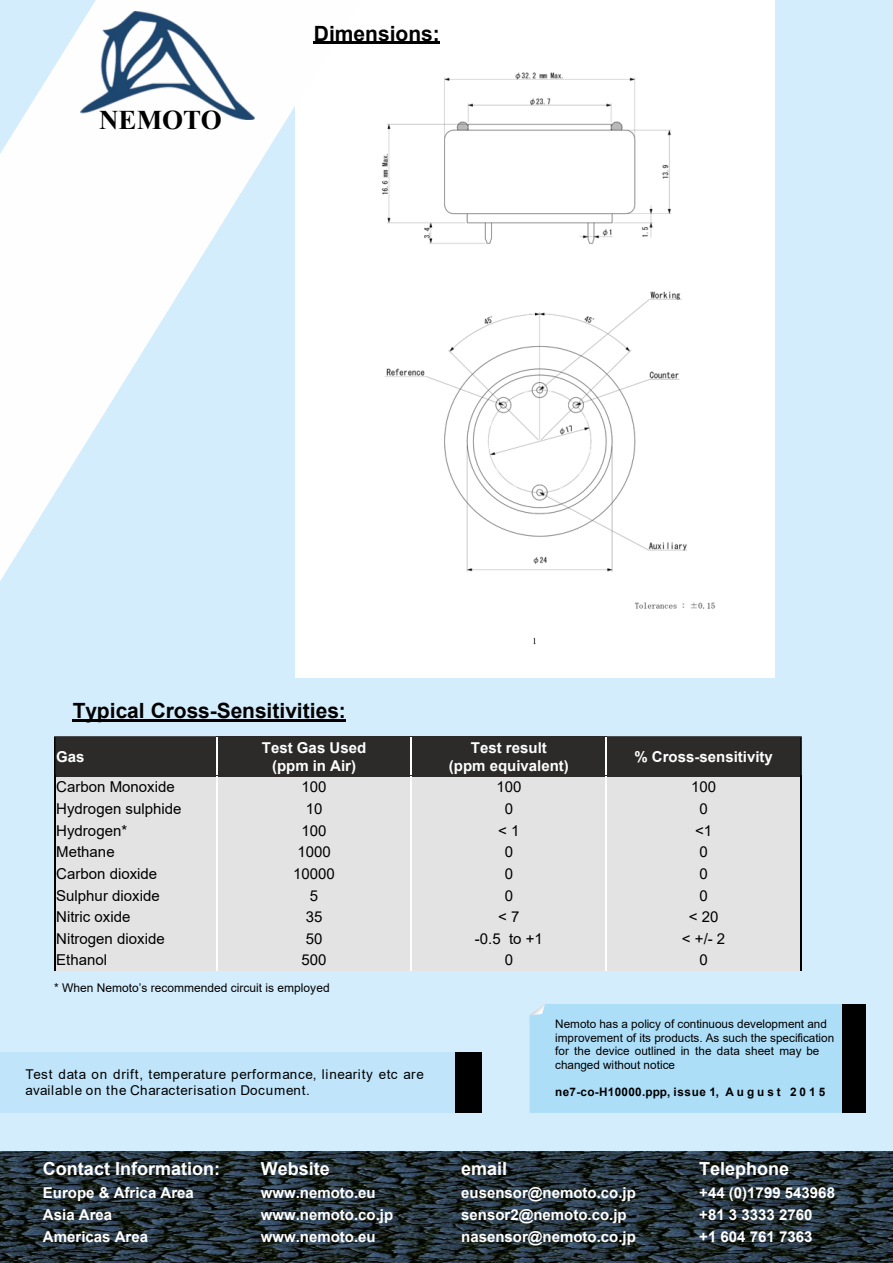
<style>
.page{position:relative;width:893px;height:1263px;background:#d4edfc}
.page>*{position:absolute;margin:0;border:0;box-sizing:border-box;transform-origin:0 0}
.t1{font:700 27px "Times New Roman";color:#000}
.t2{font:700 21px "Arial";color:#000}
.t3{font:700 18px "Arial";color:#fff}
.t4{font:700 15px "Arial";color:#fff}
.t5{font:15px "Arial";color:#000}
.t6{font:700 15px/17.2px "Arial";color:#fefefe;text-align:center}
.t7{font:13.5px/15.5px "Arial";letter-spacing:.055em;color:#000}
.t8{font:12px "Arial";color:#000}
.t9{font:11.7px/13.5px "Arial";color:#000}
.t10{font:700 11.7px "Arial";letter-spacing:.025em;color:#000}
</style>
<div class="page">
<div style="left:295px;top:0;width:479px;height:677px;background:#fff"></div>
<svg style="left:0;top:0;width:368px;height:602px;fill:#fefefe"></svg>
<div style="left:0;top:1052px;width:481px;height:61px;background:#c0e5fa"></div>
<div style="left:455px;top:1052px;width:26px;height:61px;background:#000"></div>
<svg style="left:529px;top:1004px;width:337px;height:109px"></svg>
<img style="left:80px;top:11px;width:174px;height:109px">
<hr style="left:73px;top:719px;width:273px;height:2px;background:#000">
<hr style="left:314px;top:42px;width:126px;height:2px;background:#000">
<div style="left:217px;top:737px;width:194px;height:39px;background:#2c2b2a"></div>
<div style="left:411px;top:737px;width:195px;height:39px;background:#2c2b2a"></div>
<div style="left:217px;top:776px;width:194px;height:21px;background:#e3e3e3"></div>
<div style="left:411px;top:776px;width:195px;height:21px;background:#e3e3e3"></div>
<div style="left:217px;top:797px;width:194px;height:22px;background:#e3e3e3"></div>
<div style="left:411px;top:797px;width:195px;height:22px;background:#e3e3e3"></div>
<div style="left:217px;top:819px;width:194px;height:22px;background:#e3e3e3"></div>
<div style="left:411px;top:819px;width:195px;height:22px;background:#e3e3e3"></div>
<div style="left:217px;top:841px;width:194px;height:21px;background:#e3e3e3"></div>
<div style="left:411px;top:841px;width:195px;height:21px;background:#e3e3e3"></div>
<div style="left:217px;top:862px;width:194px;height:22px;background:#e3e3e3"></div>
<div style="left:411px;top:862px;width:195px;height:22px;background:#e3e3e3"></div>
<div style="left:217px;top:884px;width:194px;height:22px;background:#e3e3e3"></div>
<div style="left:411px;top:884px;width:195px;height:22px;background:#e3e3e3"></div>
<div style="left:217px;top:906px;width:194px;height:21px;background:#e3e3e3"></div>
<div style="left:411px;top:906px;width:195px;height:21px;background:#e3e3e3"></div>
<div style="left:217px;top:927px;width:194px;height:22px;background:#e3e3e3"></div>
<div style="left:411px;top:927px;width:195px;height:22px;background:#e3e3e3"></div>
<div style="left:217px;top:949px;width:194px;height:21px;background:#e3e3e3"></div>
<div style="left:411px;top:949px;width:195px;height:21px;background:#e3e3e3"></div>
<hr style="left:216px;top:736px;width:196px;height:2px;background:#2c2b2a">
<hr style="left:411px;top:736px;width:196px;height:2px;background:#2c2b2a">
<svg style="left:54px;top:736px;width:163px;height:234px"></svg>
<hr style="left:411px;top:738px;width:1px;height:37px;background:#fff">
<svg style="left:411px;top:776px;width:1px;height:194px"></svg>
<svg style="left:606px;top:736px;width:196px;height:234px"></svg>
<hr style="left:800px;top:775px;width:2px;height:22px;background:#000">
<hr style="left:800px;top:797px;width:2px;height:22px;background:#000">
<hr style="left:800px;top:819px;width:2px;height:22px;background:#000">
<hr style="left:800px;top:841px;width:2px;height:21px;background:#000">
<hr style="left:800px;top:862px;width:2px;height:22px;background:#000">
<hr style="left:800px;top:884px;width:2px;height:22px;background:#000">
<hr style="left:800px;top:906px;width:2px;height:21px;background:#000">
<hr style="left:800px;top:927px;width:2px;height:22px;background:#000">
<hr style="left:800px;top:949px;width:2px;height:21px;background:#000">
<img style="left:0;top:1151px;width:893px;height:112px">
<h1 class="t1" style="left:99px;top:111px;width:124px">NEMOTO</h1>
<h2 class="t2" style="left:314px;top:25px;width:128px">Dimensions:</h2>
<h2 class="t2" style="left:73px;top:703px;width:275px">Typical Cross-Sensitivities:</h2>
<p class="t6" style="left:56px;top:749px;width:30px">Gas</p>
<p class="t6" style="left:262px;top:741px;width:106px">Test Gas Used (ppm in Air)</p>
<p class="t6" style="left:449px;top:741px;width:122px">Test result<br>(ppm equivalent)</p>
<p class="t6" style="left:634px;top:749px;width:140px">% Cross-sensitivity</p>
<p class="t5" style="left:56px;top:781px;width:120px">Carbon Monoxide</p>
<p class="t5" style="left:302px;top:781px;width:27px">100</p>
<p class="t5" style="left:496px;top:781px;width:27px">100</p>
<p class="t5" style="left:691px;top:781px;width:27px">100</p>
<p class="t5" style="left:56px;top:803px;width:127px">Hydrogen sulphide</p>
<p class="t5" style="left:306px;top:803px;width:18px">10</p>
<p class="t5" style="left:505px;top:803px;width:10px">0</p>
<p class="t5" style="left:699px;top:803px;width:10px">0</p>
<p class="t5" style="left:56px;top:825px;width:72px">Hydrogen*</p>
<p class="t5" style="left:302px;top:825px;width:27px">100</p>
<p class="t5" style="left:498px;top:825px;width:23px">&lt; 1</p>
<p class="t5" style="left:695px;top:825px;width:19px">&lt;1</p>
<p class="t5" style="left:56px;top:846px;width:60px">Methane</p>
<p class="t5" style="left:297px;top:846px;width:35px">1000</p>
<p class="t5" style="left:505px;top:846px;width:10px">0</p>
<p class="t5" style="left:699px;top:846px;width:10px">0</p>
<p class="t5" style="left:56px;top:868px;width:103px">Carbon dioxide</p>
<p class="t5" style="left:293px;top:868px;width:43px">10000</p>
<p class="t5" style="left:505px;top:868px;width:10px">0</p>
<p class="t5" style="left:699px;top:868px;width:10px">0</p>
<p class="t5" style="left:56px;top:889px;width:105px">Sulphur dioxide</p>
<p class="t5" style="left:310px;top:889px;width:10px">5</p>
<p class="t5" style="left:505px;top:889px;width:10px">0</p>
<p class="t5" style="left:699px;top:889px;width:10px">0</p>
<p class="t5" style="left:56px;top:911px;width:76px">Nitric oxide</p>
<p class="t5" style="left:306px;top:911px;width:18px">35</p>
<p class="t5" style="left:498px;top:911px;width:23px">&lt; 7</p>
<p class="t5" style="left:689px;top:911px;width:31px">&lt; 20</p>
<p class="t5" style="left:56px;top:933px;width:110px">Nitrogen dioxide</p>
<p class="t5" style="left:306px;top:933px;width:18px">50</p>
<p class="t5" style="left:475px;top:933px;width:69px">-0.5 to +1</p>
<p class="t5" style="left:682px;top:933px;width:45px">&lt; +/- 2</p>
<p class="t5" style="left:56px;top:954px;width:52px">Ethanol</p>
<p class="t5" style="left:302px;top:954px;width:27px">500</p>
<p class="t5" style="left:505px;top:954px;width:10px">0</p>
<p class="t5" style="left:699px;top:954px;width:10px">0</p>
<p class="t8" style="left:54px;top:983px;width:277px">* When Nemoto’s recommended circuit is employed</p>
<p class="t7" style="left:25px;top:1068px;width:400px">Test data on drift, temperature performance, linearity etc are available on the Characterisation Document.</p>
<p class="t9" style="left:555px;top:1018px;width:281px">Nemoto has a policy of continuous development and improvement of its products. As such the specification for the device outlined in the data sheet may be changed without notice</p>
<p class="t10" style="left:555px;top:1087px;width:272px">ne7-co-H10000.ppp, issue 1, A u g u s t 2 0 1 5</p>
<p class="t3" style="left:43px;top:1161px;width:179px">Contact Information:</p>
<p class="t3" style="left:261px;top:1161px;width:71px">Website</p>
<p class="t3" style="left:461px;top:1161px;width:48px">email</p>
<p class="t3" style="left:699px;top:1161px;width:92px">Telephone</p>
<p class="t4" style="left:43px;top:1187px;width:152px">Europe &amp; Africa Area</p>
<p class="t4" style="left:261px;top:1187px;width:117px">www.nemoto.eu</p>
<p class="t4" style="left:461px;top:1187px;width:176px">eusensor@nemoto.co.jp</p>
<p class="t4" style="left:699px;top:1187px;width:137px">+44 (0)1799 543968</p>
<p class="t4" style="left:43px;top:1209px;width:71px">Asia Area</p>
<p class="t4" style="left:261px;top:1209px;width:134px">www.nemoto.co.jp</p>
<p class="t4" style="left:461px;top:1209px;width:167px">sensor2@nemoto.co.jp</p>
<p class="t4" style="left:699px;top:1209px;width:115px">+81 3 3333 2760</p>
<p class="t4" style="left:43px;top:1231px;width:107px">Americas Area</p>
<p class="t4" style="left:261px;top:1231px;width:117px">www.nemoto.eu</p>
<p class="t4" style="left:461px;top:1231px;width:176px">nasensor@nemoto.co.jp</p>
<p class="t4" style="left:699px;top:1231px;width:115px">+1 604 761 7363</p>
</div>
